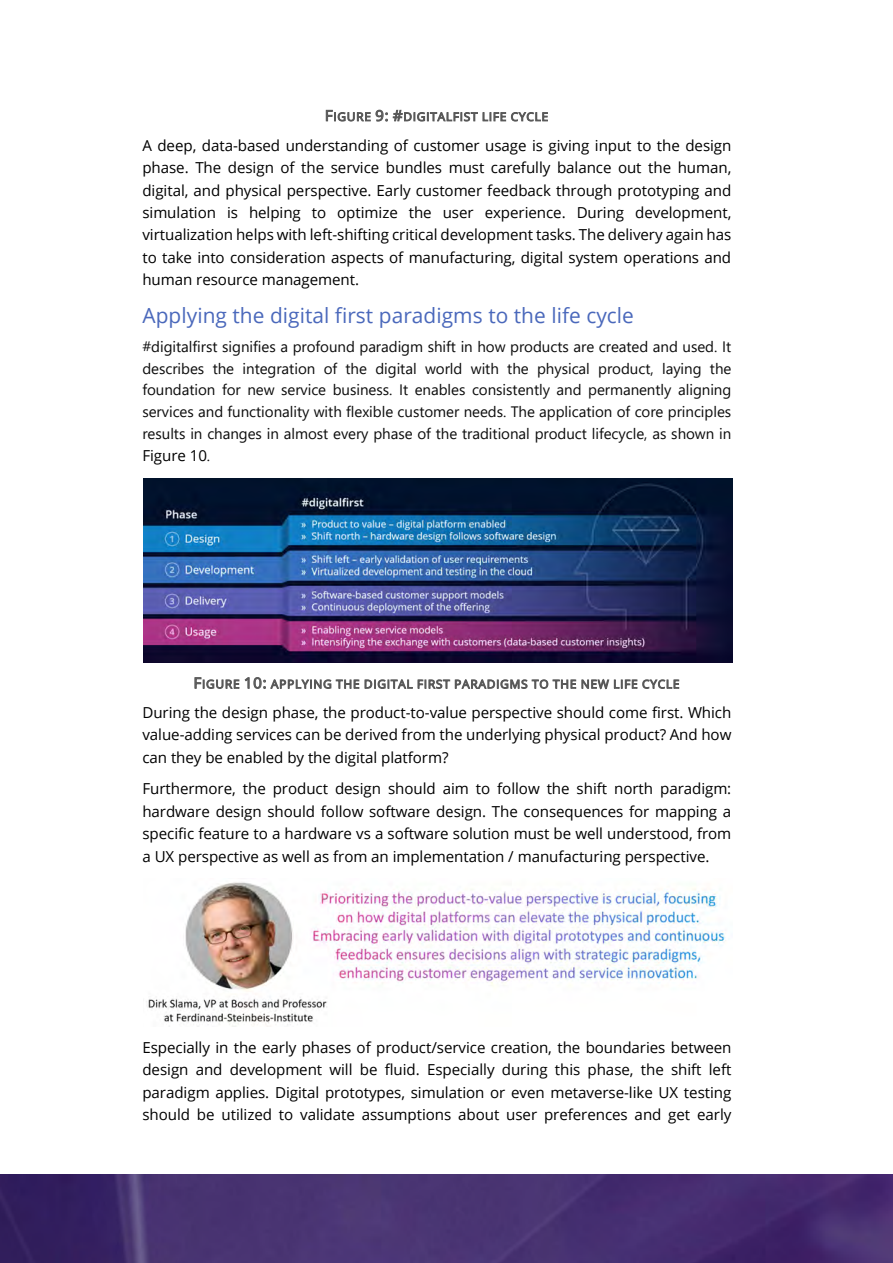
<style>
.page{position:relative;width:893px;height:1263px;background:#fff}
.page>*{position:absolute;margin:0;border:0;box-sizing:border-box;transform-origin:0 0}
.t1{font:20.85px "Open Sans";color:#4a68bb}
.t2{font:15.15px/22.5px "Open Sans";letter-spacing:-.005em;color:#000;text-align:justify}
.t3{font:15.15px/21.9px "Segoe UI";letter-spacing:-.005em;color:#0d0d0d;text-align:justify}
.t4{font:11.7px "Open Sans";letter-spacing:.065em;color:#595959}
.s1{font-size:14.85px}
.s2{font-family:"Segoe UI";color:#0d0d0d}
</style>
<div class="page">
<img style="left:0;top:1175px;width:893px;height:88px">
<img style="left:144px;top:478px;width:589px;height:184px">
<img style="left:146px;top:882px;width:579px;height:144px">
<p class="t4" style="left:325px;top:109px;width:225px"><span class="s1">F</span>IGURE <span class="s1">9: #</span>DIGITALFIST LIFE CYCLE</p>
<p class="t2" style="left:142px;top:133px;width:591px">A deep, data-based understanding of customer usage is giving input to the design phase. The design of the service bundles must carefully balance out the human, digital, and physical perspective. Early customer feedback through prototyping and simulation is helping to optimize the user experience. During development, virtualization helps with left-shifting critical development tasks. The delivery again has to take into consideration aspects of manufacturing, digital system operations and human resource management.</p>
<h1 class="t1" style="left:142px;top:301px;width:493px">Applying the digital first paradigms to the life cycle</h1>
<p class="t3" style="left:142px;top:334px;width:590px">#digitalfirst signifies a profound paradigm shift in how products are created and used. It describes the integration of the digital world with the physical product, laying the foundation for new service business. It enables consistently and permanently aligning services and functionality with flexible customer needs. The application of core principles results in changes in almost every phase of the traditional product lifecycle, as shown in</p>
<p class="t2" style="left:142px;top:444px;width:69px">Figure 10<span class="s2">.</span></p>
<p class="t4" style="left:194px;top:676px;width:487px"><span class="s1">F</span>IGURE <span class="s1">10:</span> APPLYING THE DIGITAL FIRST PARADIGMS TO THE NEW LIFE CYCLE</p>
<p class="t2" style="left:142px;top:700px;width:590px">During the design phase, the product-to-value perspective should come first. Which value-adding services can be derived from the underlying physical product? And how can they be enabled by the digital platform?</p>
<p class="t2" style="left:142px;top:777px;width:590px">Furthermore, the product design should aim to follow the shift north paradigm: hardware design should follow software design. The consequences for mapping a specific feature to a hardware vs a software solution must be well understood, from a UX perspective as well as from an implementation / manufacturing perspective.</p>
<p class="t2" style="left:142px;top:1035px;width:590px">Especially in the early phases of product/service creation, the boundaries between design and development will be fluid. Especially during this phase, the shift left paradigm applies. Digital prototypes, simulation or even metaverse-like UX testing should be utilized to validate assumptions about user preferences and get early</p>
</div>
